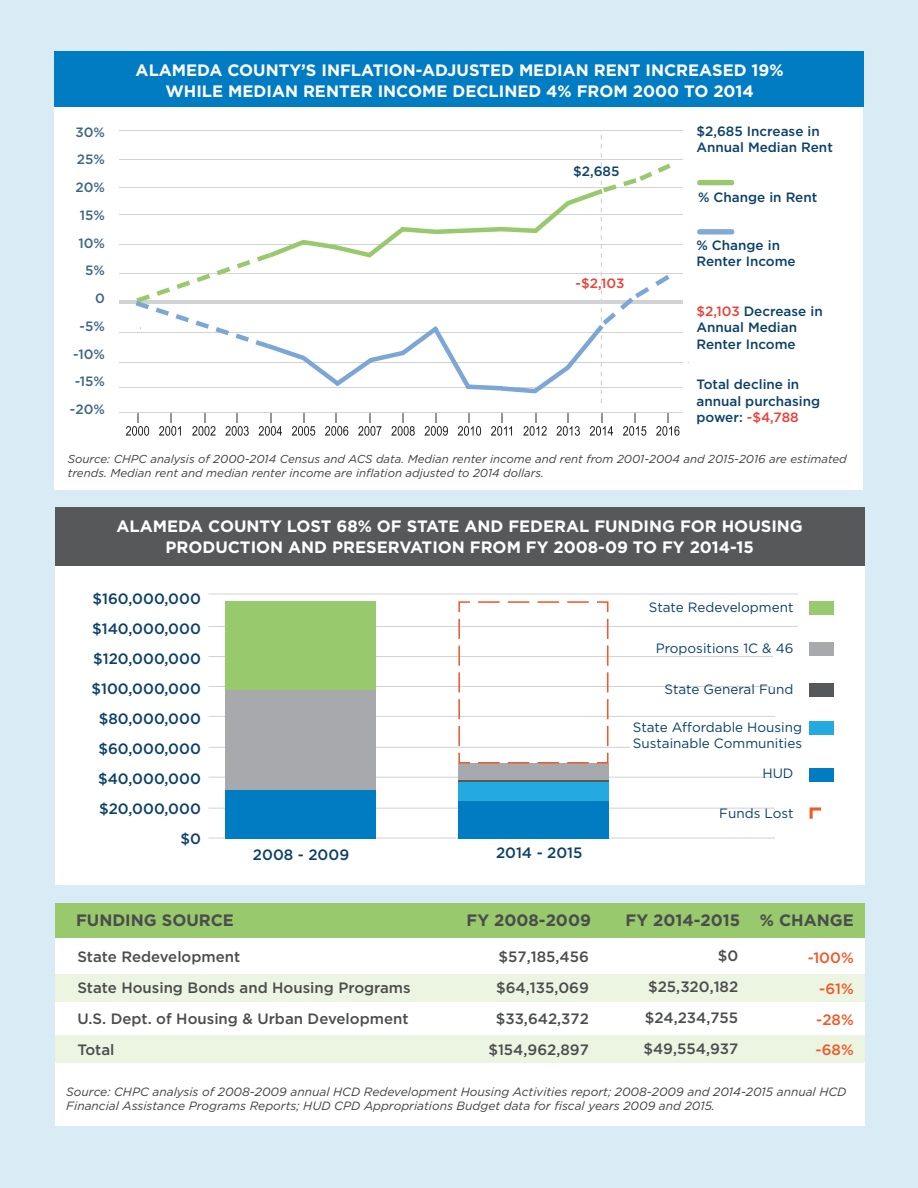
<style>
.page{position:relative;width:918px;height:1188px;background:#d9ebf5}
.page>*{position:absolute;margin:0;border:0;box-sizing:border-box;transform-origin:0 0}
.t1{font:700 16.5px/21px "Gotham";color:#fff;text-align:center}
.t2{font:700 16.5px "Gotham";color:#4b4c4d}
.t3{font:500 15px "Gotham";color:#4b4c4d}
.t4{font:500 15px "Gotham";color:#0c4068}
.t5{font:500 15px "Gotham";color:#f15929}
.t6{font:500 13.5px/16.2px "Gotham";color:#0c4068}
.t7{font:13.5px/16.2px "Gotham";color:#0c4068}
.t8{font:500 13.5px "Gotham";color:#3d6686}
.t9{font:500 13.5px "Gotham";color:#ee3e35}
.t10{font:italic 12px/14.4px "Gotham";color:#3e3e3f}
.t11{font:italic 11.55px/13.8px "Gotham";color:#3e3e3f}
.s1{color:#ee3e35}
</style>
<div class="page">
<div style="left:55px;top:507px;width:809px;height:377px;background:#fff"></div>
<hr style="left:208px;top:626px;width:590px;height:1px;background:#d1d2d4">
<div style="left:54px;top:52px;width:809px;height:438px;background:#fff"></div>
<div style="left:56px;top:904px;width:809px;height:221px;background:#fff"></div>
<div style="left:54px;top:51px;width:809px;height:56px;background:#007cc2"></div>
<div style="left:56px;top:507px;width:809px;height:58px;background:#57585a"></div>
<div style="left:55px;top:903px;width:810px;height:187px;background:#fff"></div>
<div style="left:55px;top:1035px;width:810px;height:28px;background:#ecf5e2"></div>
<div style="left:55px;top:974px;width:810px;height:28px;background:#ecf5e2"></div>
<div style="left:55px;top:903px;width:810px;height:35px;background:#98c96d"></div>
<hr style="left:208px;top:838px;width:567px;height:1px;background:#d1d2d4">
<hr style="left:208px;top:808px;width:567px;height:1px;background:#d1d2d4">
<hr style="left:208px;top:777px;width:567px;height:1px;background:#d1d2d4">
<hr style="left:208px;top:747px;width:567px;height:1px;background:#d1d2d4">
<hr style="left:208px;top:716px;width:567px;height:1px;background:#d1d2d4">
<hr style="left:208px;top:686px;width:565px;height:1px;background:#d1d2d4">
<hr style="left:208px;top:656px;width:565px;height:1px;background:#d1d2d4">
<div style="left:225px;top:601px;width:150px;height:119px;background:#98c96d"></div>
<div style="left:225px;top:789px;width:150px;height:49px;background:#007cc2"></div>
<div style="left:458px;top:764px;width:151px;height:18px;background:#57585a"></div>
<div style="left:458px;top:798px;width:151px;height:40px;background:#007cc2"></div>
<div style="left:458px;top:782px;width:151px;height:18px;background:#24aae1"></div>
<div style="left:810px;top:601px;width:24px;height:14px;background:#98c96d"></div>
<div style="left:810px;top:642px;width:24px;height:14px;background:#a8a9ad"></div>
<div style="left:810px;top:683px;width:24px;height:14px;background:#57585a"></div>
<div style="left:810px;top:768px;width:24px;height:14px;background:#007cc2"></div>
<div style="left:458px;top:764px;width:151px;height:16px;background:#a8a9ad"></div>
<svg style="left:809px;top:807px;width:12px;height:12px"></svg>
<svg style="left:458px;top:601px;width:151px;height:163px"></svg>
<hr style="left:114px;top:301px;width:570px;height:3px;background:#d1d2d4">
<hr style="left:116px;top:333px;width:570px;height:1px;background:#d1d2d4">
<hr style="left:119px;top:362px;width:570px;height:1px;background:#d1d2d4">
<hr style="left:118px;top:387px;width:570px;height:1px;background:#d1d2d4">
<hr style="left:116px;top:412px;width:570px;height:1px;background:#d1d2d4">
<hr style="left:116px;top:273px;width:570px;height:1px;background:#d1d2d4">
<hr style="left:116px;top:244px;width:570px;height:1px;background:#d1d2d4">
<hr style="left:116px;top:214px;width:570px;height:1px;background:#d1d2d4">
<hr style="left:116px;top:187px;width:570px;height:1px;background:#d1d2d4">
<hr style="left:116px;top:159px;width:569px;height:1px;background:#d1d2d4">
<hr style="left:115px;top:131px;width:570px;height:1px;background:#d1d2d4">
<svg style="left:697px;top:180px;width:38px;height:5px"></svg>
<svg style="left:697px;top:229px;width:38px;height:6px"></svg>
<div style="left:114px;top:126px;width:5px;height:302px;background:#fff"></div>
<div style="left:683px;top:126px;width:5px;height:302px;background:#fff"></div>
<svg style="left:126px;top:413px;width:23px;height:23px"></svg>
<svg style="left:159px;top:413px;width:22px;height:23px"></svg>
<svg style="left:192px;top:413px;width:24px;height:23px"></svg>
<svg style="left:225px;top:413px;width:24px;height:23px"></svg>
<svg style="left:259px;top:413px;width:23px;height:23px"></svg>
<svg style="left:292px;top:413px;width:23px;height:23px"></svg>
<svg style="left:325px;top:413px;width:23px;height:23px"></svg>
<svg style="left:358px;top:413px;width:24px;height:23px"></svg>
<svg style="left:391px;top:413px;width:24px;height:23px"></svg>
<svg style="left:425px;top:413px;width:23px;height:23px"></svg>
<svg style="left:458px;top:413px;width:23px;height:23px"></svg>
<svg style="left:491px;top:413px;width:21px;height:23px"></svg>
<svg style="left:523px;top:413px;width:24px;height:23px"></svg>
<svg style="left:557px;top:413px;width:23px;height:23px"></svg>
<svg style="left:590px;top:413px;width:23px;height:23px"></svg>
<svg style="left:623px;top:413px;width:23px;height:23px"></svg>
<svg style="left:656px;top:413px;width:23px;height:23px"></svg>
<hr style="left:208px;top:594px;width:590px;height:1px;background:#d1d2d4">
<div style="left:225px;top:690px;width:150px;height:99px;background:#a8a9ad"></div>
<svg style="left:131px;top:135px;width:545px;height:268px"></svg>
<div style="left:810px;top:721px;width:24px;height:14px;background:#24aae1"></div>
<div style="left:630px;top:721px;width:172px;height:35px;background:#fff"></div>
<p class="t8" style="left:75px;top:123px;width:31px">30%</p>
<p class="t8" style="left:77px;top:151px;width:30px">25%</p>
<p class="t8" style="left:76px;top:179px;width:31px">20%</p>
<p class="t8" style="left:80px;top:206px;width:27px">15%</p>
<p class="t8" style="left:78px;top:234px;width:28px">10%</p>
<p class="t8" style="left:85px;top:262px;width:21px">5%</p>
<p class="t8" style="left:95px;top:290px;width:11px">0</p>
<p class="t8" style="left:80px;top:317px;width:27px">-5%</p>
<p class="t8" style="left:73px;top:345px;width:33px">-10%</p>
<p class="t8" style="left:75px;top:373px;width:32px">-15%</p>
<p class="t8" style="left:70px;top:401px;width:37px">-20%</p>
<p class="t1" style="left:136px;top:59px;width:650px">ALAMEDA COUNTY’S INFLATION-ADJUSTED MEDIAN RENT INCREASED 19%<br>WHILE MEDIAN RENTER INCOME DECLINED 4% FROM 2000 TO 2014</p>
<p class="t6" style="left:573px;top:163px;width:48px">$2,685</p>
<p class="t9" style="left:576px;top:275px;width:50px">-$2,103</p>
<p class="t6" style="left:696px;top:123px;width:138px">$2,685 Increase in<br>Annual Median Rent</p>
<p class="t6" style="left:698px;top:189px;width:121px">% Change in Rent</p>
<p class="t6" style="left:696px;top:237px;width:101px">% Change in<br>Renter Income</p>
<p class="t6" style="left:696px;top:303px;width:128px"><span class="s1">$2,103</span> Decrease in<br>Annual Median<br>Renter Income</p>
<p class="t6" style="left:696px;top:376px;width:125px">Total decline in annual purchasing power: <span class="s1">-$4,788</span></p>
<p class="t11" style="left:68px;top:452px;width:781px">Source: CHPC analysis of 2000-2014 Census and ACS data. Median renter income and rent from 2001-2004 and 2015-2016 are estimated trends. Median rent and median renter income are inflation adjusted to 2014 dollars.</p>
<p class="t1" style="left:116px;top:515px;width:688px">ALAMEDA COUNTY LOST 68% OF STATE AND FEDERAL FUNDING FOR HOUSING<br>PRODUCTION AND PRESERVATION FROM FY 2008-09 TO FY 2014-15</p>
<p class="t4" style="left:93px;top:589px;width:110px">$160,000,000</p>
<p class="t4" style="left:92px;top:619px;width:110px">$140,000,000</p>
<p class="t4" style="left:93px;top:649px;width:109px">$120,000,000</p>
<p class="t4" style="left:92px;top:679px;width:111px">$100,000,000</p>
<p class="t4" style="left:99px;top:709px;width:103px">$80,000,000</p>
<p class="t4" style="left:99px;top:739px;width:104px">$60,000,000</p>
<p class="t4" style="left:98px;top:769px;width:104px">$40,000,000</p>
<p class="t4" style="left:99px;top:799px;width:103px">$20,000,000</p>
<p class="t4" style="left:180px;top:829px;width:22px">$0</p>
<p class="t4" style="left:253px;top:845px;width:98px">2008 - 2009</p>
<p class="t4" style="left:496px;top:843px;width:88px">2014 - 2015</p>
<p class="t7" style="left:649px;top:599px;width:146px">State Redevelopment</p>
<p class="t7" style="left:656px;top:640px;width:139px">Propositions 1C &amp; 46</p>
<p class="t7" style="left:665px;top:681px;width:130px">State General Fund</p>
<p class="t7" style="left:633px;top:719px;width:171px">State Affordable Housing<br>Sustainable Communities</p>
<p class="t7" style="left:762px;top:764px;width:33px">HUD</p>
<p class="t7" style="left:719px;top:805px;width:76px">Funds Lost</p>
<p class="t2" style="left:76px;top:909px;width:159px">FUNDING SOURCE</p>
<p class="t2" style="left:467px;top:909px;width:126px">FY 2008-2009</p>
<p class="t2" style="left:626px;top:909px;width:230px">FY 2014-2015 % CHANGE</p>
<p class="t3" style="left:77px;top:947px;width:164px">State Redevelopment</p>
<p class="t3" style="left:77px;top:978px;width:335px">State Housing Bonds and Housing Programs</p>
<p class="t3" style="left:77px;top:1009px;width:333px">U.S. Dept. of Housing &amp; Urban Development</p>
<p class="t3" style="left:77px;top:1039px;width:39px">Total</p>
<p class="t3" style="left:718px;top:946px;width:22px">$0</p>
<p class="t3" style="left:648px;top:977px;width:92px">$25,320,182</p>
<p class="t3" style="left:645px;top:1008px;width:95px">$24,234,755</p>
<p class="t3" style="left:643px;top:1039px;width:96px">$49,554,937</p>
<p class="t3" style="left:499px;top:947px;width:92px">$57,185,456</p>
<p class="t3" style="left:496px;top:978px;width:94px">$64,135,069</p>
<p class="t3" style="left:496px;top:1009px;width:95px">$33,642,372</p>
<p class="t3" style="left:488px;top:1039px;width:102px">$154,962,897</p>
<p class="t10" style="left:66px;top:1084px;width:782px">Source: CHPC analysis of 2008-2009 annual HCD Redevelopment Housing Activities report; 2008-2009 and 2014-2015 annual HCD<br>Financial Assistance Programs Reports; HUD CPD Appropriations Budget data for fiscal years 2009 and 2015.</p>
<p class="t5" style="left:808px;top:948px;width:48px">-100%</p>
<p class="t5" style="left:819px;top:979px;width:36px">-61%</p>
<p class="t5" style="left:816px;top:1009px;width:39px">-28%</p>
<p class="t5" style="left:816px;top:1040px;width:40px">-68%</p>
</div>
